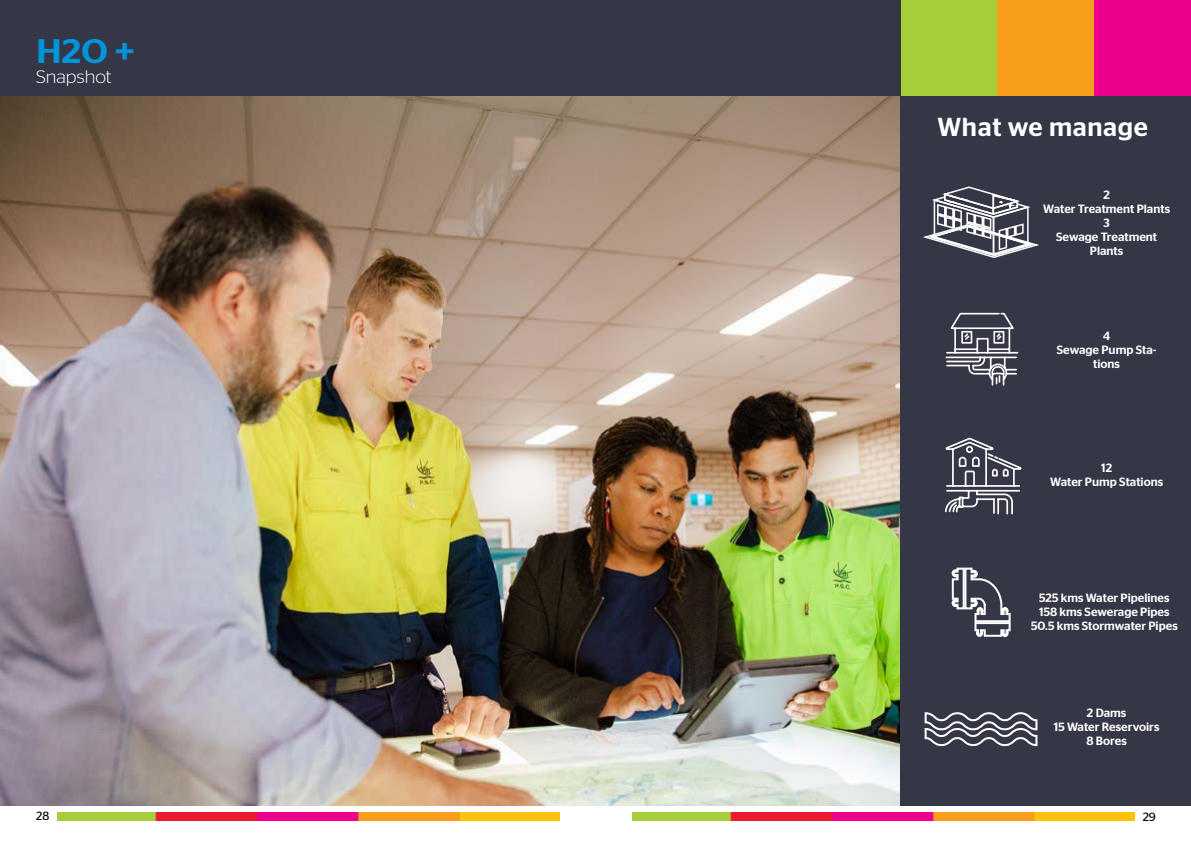
<style>
.page{position:relative;width:1191px;height:842px;background:#fff}
.page>*{position:absolute;margin:0;border:0;box-sizing:border-box;transform-origin:0 0}
.t1{font:500 34px "Stag Sans";color:#0095da;scale:1.07 1}
.t2{font:500 26px "Stag Sans";letter-spacing:.025em;color:#fff}
.t3{font:300 18px "Stag Sans";color:#fff;scale:1.07 1}
.t4{font:500 12px/14px "Stag Sans";color:#fff;text-align:center}
.t5{font:12px "Stag Sans";color:#000}
</style>
<div class="page">
<div style="left:0;top:0;width:1191px;height:97px;background:#353746"></div>
<div style="left:1094px;top:0;width:97px;height:97px;background:#ec008c"></div>
<img style="left:58px;top:813px;width:501px;height:8px">
<img style="left:632px;top:813px;width:502px;height:8px">
<div style="left:901px;top:0;width:96px;height:97px;background:#a6ce39"></div>
<div style="left:997px;top:0;width:97px;height:97px;background:#f99d1c"></div>
<img style="left:0;top:97px;width:901px;height:709px">
<div style="left:901px;top:96px;width:290px;height:709px;background:#353746"></div>
<svg style="left:923px;top:186px;width:116px;height:72px"></svg>
<svg style="left:951px;top:567px;width:60px;height:71px"></svg>
<svg style="left:924px;top:712px;width:114px;height:35px"></svg>
<svg style="left:945px;top:312px;width:74px;height:74px"></svg>
<svg style="left:945px;top:438px;width:77px;height:77px"></svg>
<h1 class="t1" style="left:36px;top:32px;width:93px">H2O +</h1>
<h3 class="t3" style="left:36px;top:66px;width:72px">Snapshot</h3>
<h2 class="t2" style="left:937px;top:112px;width:212px">What we manage</h2>
<p class="t4" style="left:1043px;top:187px;width:128px">2<br>Water Treatment Plants<br>3<br>Sewage Treatment<br>Plants</p>
<p class="t4" style="left:1056px;top:328px;width:101px">4<br>Sewage Pump Sta&shy;tions</p>
<p class="t4" style="left:1050px;top:461px;width:115px">12<br>Water Pump Stations</p>
<p class="t4" style="left:1031px;top:591px;width:148px">525 kms Water Pipelines<br>158 kms Sewerage Pipes<br>50.5 kms Stormwater Pipes</p>
<p class="t4" style="left:1053px;top:706px;width:107px">2 Dams<br>15 Water Reservoirs<br>8 Bores</p>
<p class="t5" style="left:36px;top:809px;width:15px">28</p>
<p class="t5" style="left:1142px;top:810px;width:15px">29</p>
</div>
